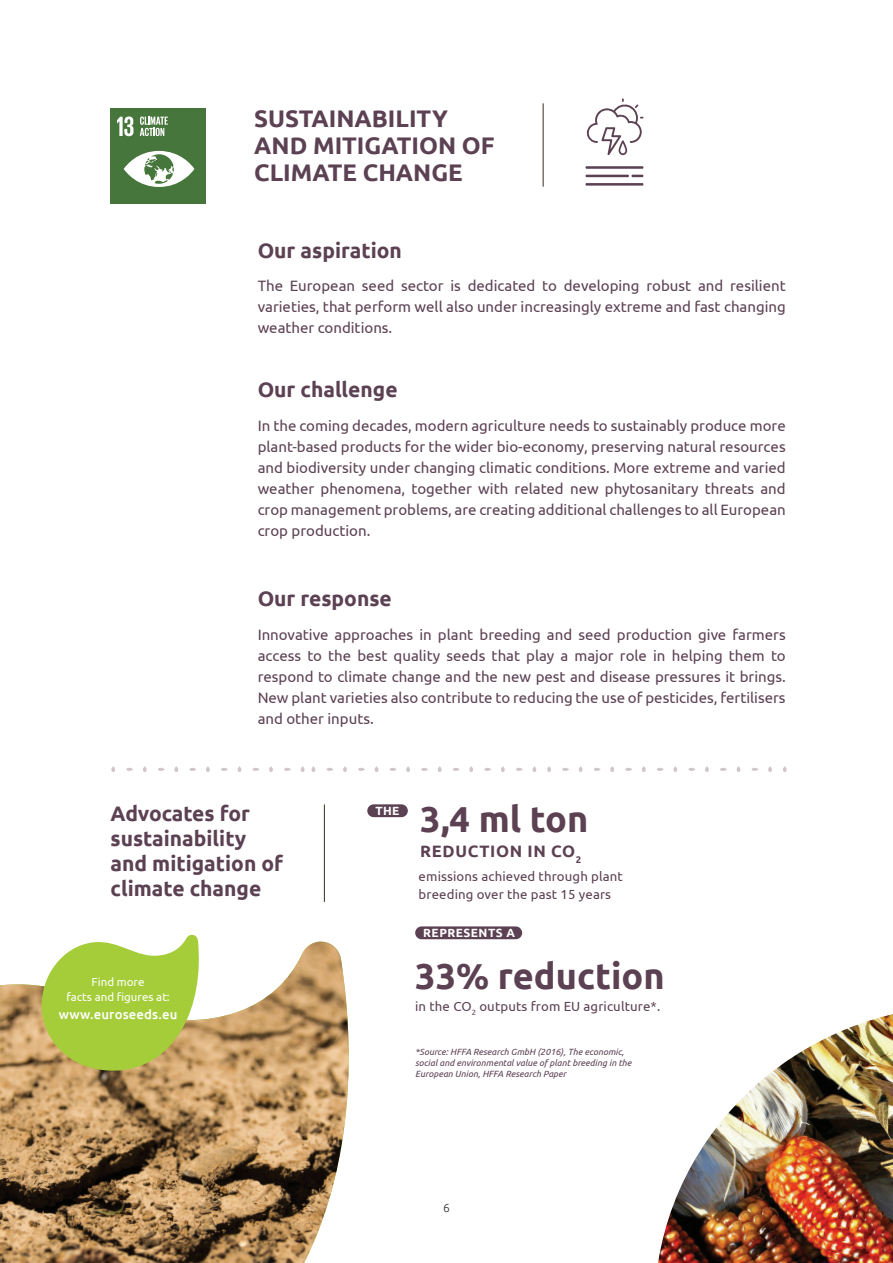
<style>
.page{position:relative;width:893px;height:1263px;background:#fff}
.page>*{position:absolute;margin:0;border:0;box-sizing:border-box;transform-origin:0 0}
.Body_copy{font:700 36.15px "Ubuntu";color:#5c4153}
.t1{font:700 24px/27px "Ubuntu";color:#5c4153}
.sub_title_brun{font:700 21px/25.2px "Ubuntu";color:#5c4153}
.Body_copy-2{font:700 16.5px "Ubuntu";letter-spacing:.04em;color:#5c4153}
.copy{font:15px/21px "Ubuntu";color:#5c4153;text-align:justify}
.Body_copy-3{font:13.2px/18.1px "Ubuntu";letter-spacing:.01em;color:#5c4153}
.t2{font:500 13.2px "Ubuntu";letter-spacing:.01em;color:#fff}
.t3{font:300 12px "Ubuntu";color:#313232}
.Body_copy-4{font:700 11.85px "Ubuntu";letter-spacing:.04em;color:#fff}
.t4{font:11.55px "Ubuntu";color:#fff}
.t5{font:italic 9px/10.8px "Ubuntu";color:#5c4153}
</style>
<div class="page">
<div style="left:368px;top:805px;width:39px;height:11px;background:#5b4153;border-radius:6px"></div>
<div style="left:367px;top:804px;width:41px;height:13px;border:2px solid #5c4153;border-radius:6px"></div>
<div style="left:416px;top:927px;width:105px;height:11px;background:#5b4153;border-radius:6px"></div>
<div style="left:415px;top:926px;width:107px;height:13px;border:2px solid #5c4153;border-radius:6px"></div>
<img style="left:0;top:942px;width:349px;height:321px">
<div style="left:111px;top:109px;width:95px;height:95px;background:#46763b"></div>
<svg style="left:124px;top:151px;width:70px;height:36px"></svg>
<svg style="left:117px;top:116px;width:16px;height:20px"></svg>
<svg style="left:140px;top:117px;width:28px;height:19px"></svg>
<hr style="left:543px;top:103px;width:1px;height:84px;background:#352e20">
<svg style="left:587px;top:98px;width:56px;height:57px"></svg>
<hr style="left:585px;top:183px;width:58px;height:3px;background:#5c4153">
<hr style="left:585px;top:166px;width:58px;height:3px;background:#5c4153">
<svg style="left:631px;top:175px;width:12px;height:2px"></svg>
<hr style="left:585px;top:175px;width:44px;height:2px;background:#5c4153">
<div style="left:421px;top:880px;width:123px;height:25px;border:2px solid #fff;border-radius:9px"></div>
<hr style="left:324px;top:804px;width:1px;height:98px;background:#352e20">
<div style="left:375px;top:806px;width:28px;height:11px;background:#5c4153"></div>
<div style="left:423px;top:928px;width:92px;height:11px;background:#5c4153"></div>
<img style="left:658px;top:1014px;width:235px;height:249px">
<svg style="left:469px;top:766px;width:4px;height:6px"></svg>
<svg style="left:484px;top:768px;width:7px;height:3px"></svg>
<svg style="left:438px;top:766px;width:4px;height:6px"></svg>
<svg style="left:453px;top:768px;width:7px;height:3px"></svg>
<svg style="left:406px;top:766px;width:4px;height:6px"></svg>
<svg style="left:421px;top:768px;width:7px;height:3px"></svg>
<svg style="left:375px;top:766px;width:3px;height:6px"></svg>
<svg style="left:390px;top:768px;width:7px;height:3px"></svg>
<svg style="left:343px;top:766px;width:4px;height:6px"></svg>
<svg style="left:358px;top:768px;width:7px;height:3px"></svg>
<svg style="left:312px;top:766px;width:3px;height:6px"></svg>
<svg style="left:327px;top:768px;width:7px;height:3px"></svg>
<svg style="left:532px;top:766px;width:4px;height:6px"></svg>
<svg style="left:501px;top:766px;width:4px;height:6px"></svg>
<svg style="left:516px;top:768px;width:7px;height:3px"></svg>
<svg style="left:783px;top:766px;width:4px;height:6px"></svg>
<svg style="left:705px;top:766px;width:4px;height:6px"></svg>
<svg style="left:720px;top:768px;width:7px;height:3px"></svg>
<svg style="left:673px;top:766px;width:4px;height:6px"></svg>
<svg style="left:688px;top:768px;width:7px;height:3px"></svg>
<svg style="left:642px;top:766px;width:4px;height:6px"></svg>
<svg style="left:657px;top:768px;width:7px;height:3px"></svg>
<svg style="left:610px;top:766px;width:4px;height:6px"></svg>
<svg style="left:625px;top:768px;width:7px;height:3px"></svg>
<svg style="left:579px;top:766px;width:4px;height:6px"></svg>
<svg style="left:594px;top:768px;width:7px;height:3px"></svg>
<svg style="left:547px;top:766px;width:4px;height:6px"></svg>
<svg style="left:562px;top:768px;width:7px;height:3px"></svg>
<svg style="left:768px;top:766px;width:4px;height:6px"></svg>
<svg style="left:737px;top:766px;width:3px;height:6px"></svg>
<svg style="left:752px;top:768px;width:7px;height:3px"></svg>
<svg style="left:269px;top:766px;width:4px;height:6px"></svg>
<svg style="left:284px;top:768px;width:7px;height:3px"></svg>
<svg style="left:238px;top:766px;width:3px;height:6px"></svg>
<svg style="left:253px;top:768px;width:7px;height:3px"></svg>
<svg style="left:206px;top:766px;width:4px;height:6px"></svg>
<svg style="left:221px;top:768px;width:7px;height:3px"></svg>
<svg style="left:174px;top:766px;width:4px;height:6px"></svg>
<svg style="left:189px;top:768px;width:7px;height:3px"></svg>
<svg style="left:143px;top:766px;width:4px;height:6px"></svg>
<svg style="left:158px;top:768px;width:7px;height:3px"></svg>
<svg style="left:111px;top:766px;width:4px;height:6px"></svg>
<svg style="left:126px;top:768px;width:7px;height:3px"></svg>
<svg style="left:301px;top:766px;width:4px;height:6px"></svg>
<svg style="left:33px;top:934px;width:175px;height:144px"></svg>
<p class="t1" style="left:254px;top:105px;width:242px">SUSTAINABILITY<br>AND MITIGATION OF<br>CLIMATE CHANGE</p>
<p class="sub_title_brun" style="left:258px;top:238px;width:146px">Our aspiration</p>
<p class="copy" style="left:258px;top:274px;width:530px">The European seed sector is dedicated to developing robust and resilient varieties, that perform well also under increasingly extreme and fast changing weather conditions.</p>
<p class="sub_title_brun" style="left:258px;top:377px;width:141px">Our challenge</p>
<p class="copy" style="left:258px;top:414px;width:530px">In the coming decades, modern agriculture needs to sustainably produce more plant-based products for the wider bio-economy, preserving natural resources and biodiversity under changing climatic conditions. More extreme and varied weather phenomena, together with related new phytosanitary threats and crop management problems, are creating additional challenges to all European crop production.</p>
<p class="sub_title_brun" style="left:258px;top:585px;width:136px">Our response</p>
<p class="copy" style="left:258px;top:623px;width:530px">Innovative approaches in plant breeding and seed production give farmers access to the best quality seeds that play a major role in helping them to respond to climate change and the new pest and disease pressures it brings.<br>New plant varieties also contribute to reducing the use of pesticides, fertilisers and other inputs.</p>
<p class="sub_title_brun" style="left:111px;top:800px;width:174px">Advocates for sustainability and mitigation of climate change</p>
<p class="Body_copy" style="left:420px;top:797px;width:170px">3,4 ml ton</p>
<p class="Body_copy-4" style="left:375px;top:803px;width:26px">THE</p>
<p class="Body_copy-2" style="left:420px;top:841px;width:163px">REDUCTION IN CO<sub>2</sub></p>
<p class="Body_copy-3" style="left:419px;top:867px;width:206px">emissions achieved through plant breeding over the past 15 years</p>
<p class="t4" style="left:92px;top:975px;width:54px">Find more</p>
<p class="t4" style="left:66px;top:990px;width:105px">facts and figures at:</p>
<p class="t2" style="left:59px;top:1006px;width:120px">www.euroseeds.eu</p>
<p class="Body_copy-4" style="left:423px;top:925px;width:93px">REPRESENTS A</p>
<p class="Body_copy" style="left:415px;top:954px;width:251px">33% reduction</p>
<p class="Body_copy-3" style="left:415px;top:997px;width:247px">in the CO<sub>2</sub> outputs from EU agriculture*.</p>
<p class="t5" style="left:415px;top:1046px;width:218px">*Source: HFFA Research GmbH (2016), The economic, social and environmental value of plant breeding in the<br>European Union, HFFA Research Paper</p>
<p class="t3" style="left:443px;top:1201px;width:8px">6</p>
</div>
